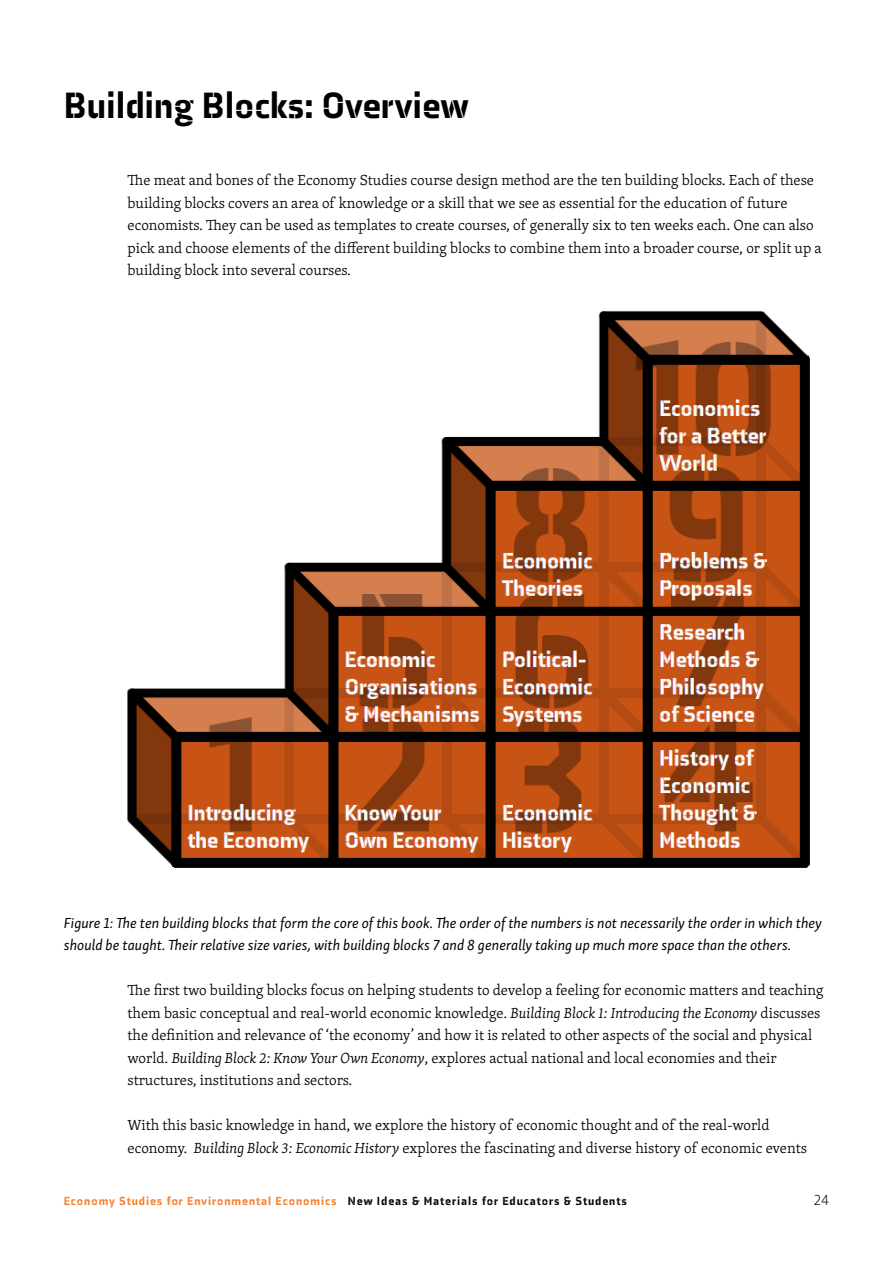
<style>
.page{position:relative;width:893px;height:1263px;background:#fff}
.page>*{position:absolute;margin:0;border:0;box-sizing:border-box;transform-origin:0 0}
.body{font:900 37.5px "Axia Stencil";color:#000}
.BODY{font:300 15px/22.5px "Skolar Latin";color:#000}
.t1{font:italic 15px/22.5px "Skolar Sans Latn";color:#000}
.t2{font:15px "Skolar Sans Latn El";color:#000}
.t3{font:900 12px "Axia Stencil";letter-spacing:.08em;color:#f57d2b}
.s1{font-style:italic}
.s2{color:#000}
</style>
<div class="page">
<img style="left:127px;top:311px;width:683px;height:557px">
<p class="body" style="left:64px;top:82px;width:406px">Building Blocks: Overview</p>
<p class="BODY" style="left:128px;top:169px;width:696px">The meat and bones of the Economy Studies course design method are the ten building blocks. Each of these building blocks covers an area of knowledge or a skill that we see as essential for the education of future economists. They can be used as templates to create courses, of generally six to ten weeks each. One can also pick and choose elements of the different building blocks to combine them into a broader course, or split up a building block into several courses.</p>
<p class="t1" style="left:64px;top:910px;width:759px">Figure 1: The ten building blocks that form the core of this book. The order of the numbers is not necessarily the order in which they should be taught. Their relative size varies, with building blocks 7 and 8 generally taking up much more space than the others.</p>
<p class="BODY" style="left:128px;top:979px;width:698px">The first two building blocks focus on helping students to develop a feeling for economic matters and teaching them basic conceptual and real-world economic knowledge. <span class="s1">Building Block 1: Introducing the Economy</span> discusses the definition and relevance of ‘the economy’ and how it is related to other aspects of the social and physical world. <span class="s1">Building Block 2: Know Your Own Economy</span>, explores actual national and local economies and their structures, institutions and sectors.</p>
<p class="BODY" style="left:128px;top:1114px;width:681px">With this basic knowledge in hand, we explore the history of economic thought and of the real-world economy. <span class="s1">Building Block 3: Economic History</span> explores the fascinating and diverse history of economic events</p>
<p class="t3" style="left:64px;top:1193px;width:565px">Economy Studies for Environmental Economics <span class="s2">New Ideas &amp; Materials for Educators &amp; Students</span></p>
<p class="t2" style="left:814px;top:1189px;width:17px">24</p>
</div>
